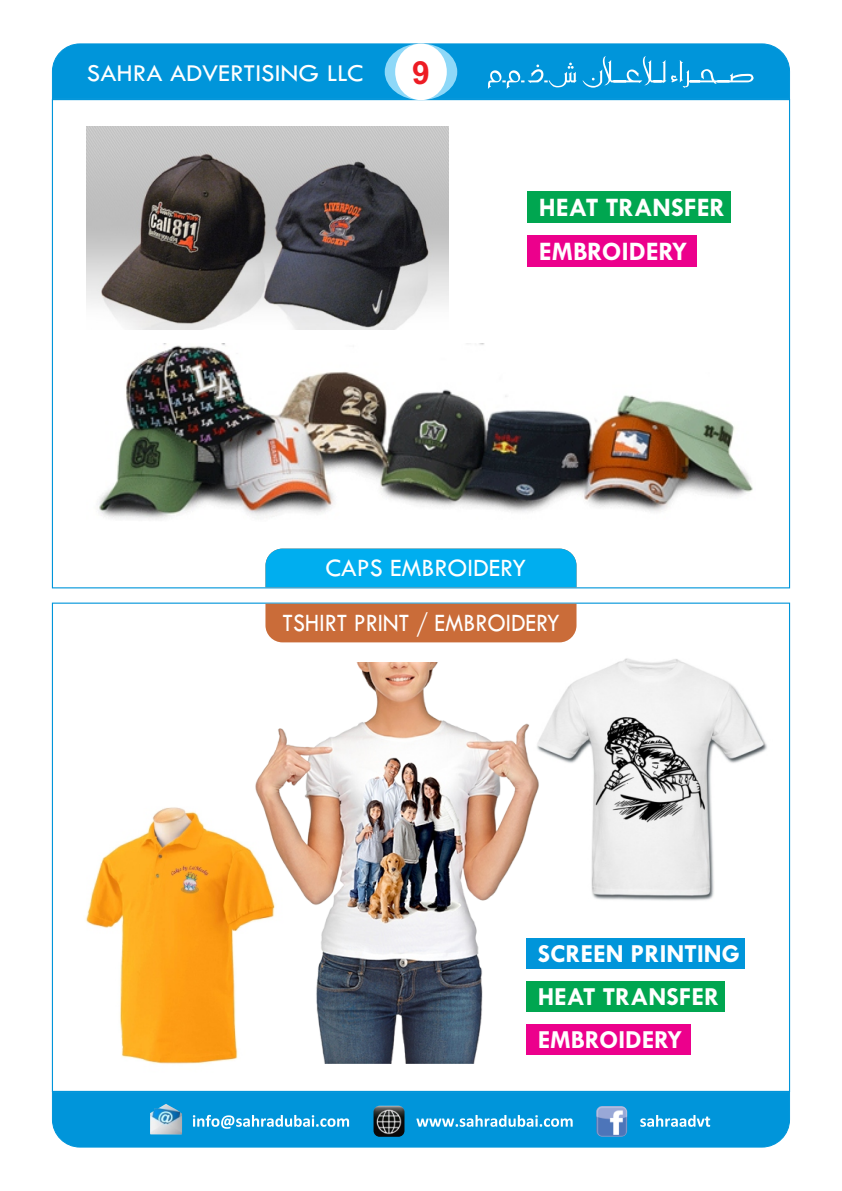
<style>
.page{position:relative;width:842px;height:1191px;background:#fff}
.page>*{position:absolute;margin:0;border:0;box-sizing:border-box;transform-origin:0 0}
.t1{font:700 32px "Arial";color:#ed1c24}
.t2{font:700 26.8px "Tw Cen";color:#fff}
.t3{font:700 26.2px/42.8px "Tw Cen";color:#fff}
.t4{font:26px/55px "Tw Cen";color:#fff;text-align:center}
.t5{font:25.2px "Tw Cen";color:#fff;scale:1.07 1}
</style>
<div class="page">
<div style="left:52px;top:602px;width:738px;height:490px;background:#fff;border:1px solid #0095da"></div>
<div style="left:52px;top:99px;width:738px;height:489px;background:#fff;border:1px solid #0095da"></div>
<div style="left:51px;top:1091px;width:739px;height:57px;background:#0095da"></div>
<div style="left:51px;top:43px;width:739px;height:57px;background:#0095da"></div>
<svg style="left:193px;top:1114px;width:517px;height:14px;background:#45b1e3"></svg>
<img style="left:596px;top:1106px;width:31px;height:30px;border-radius:6px">
<img style="left:150px;top:1103px;width:32px;height:31px">
<img style="left:373px;top:1105px;width:31px;height:31px;border-radius:6px">
<div style="left:385px;top:44px;width:72px;height:56px;background:#8ed8f8;border-radius:50%"></div>
<div style="left:395px;top:44px;width:52px;height:56px;background:#fff;border-radius:50%"></div>
<div style="left:265px;top:548px;width:311px;height:39px;background:#00aeef"></div>
<div style="left:265px;top:603px;width:311px;height:39px;background:#ca6c39"></div>
<svg style="left:488px;top:56px;width:266px;height:33px;background:#21a2de"></svg>
<img style="left:86px;top:126px;width:362px;height:203px">
<img style="left:98px;top:343px;width:655px;height:177px">
<img style="left:85px;top:807px;width:166px;height:257px">
<img style="left:543px;top:658px;width:224px;height:243px">
<div style="left:526px;top:938px;width:219px;height:31px;background:#0095da"></div>
<div style="left:526px;top:981px;width:198px;height:31px;background:#00a650"></div>
<div style="left:527px;top:192px;width:203px;height:31px;background:#00a650"></div>
<div style="left:526px;top:1024px;width:165px;height:30px;background:#ec008c"></div>
<div style="left:527px;top:236px;width:169px;height:31px;background:#ec008c"></div>
<img style="left:251px;top:662px;width:292px;height:401px">
<p class="t5" style="left:87px;top:64px;width:260px">SAHRA ADVERTISING LLC</p>
<p class="t1" style="left:412px;top:60px;width:19px">9</p>
<p class="t2" style="left:539px;top:197px;width:188px">HEAT TRANSFER</p>
<p class="t2" style="left:539px;top:241px;width:150px">EMBROIDERY</p>
<p class="t4" style="left:282px;top:542px;width:279px">CAPS EMBROIDERY<br>TSHIRT PRINT / EMBROIDERY</p>
<p class="t3" style="left:538px;top:934px;width:204px">SCREEN PRINTING<br>HEAT TRANSFER</p>
<p class="t3" style="left:538px;top:1019px;width:146px">EMBROIDERY</p>
</div>
